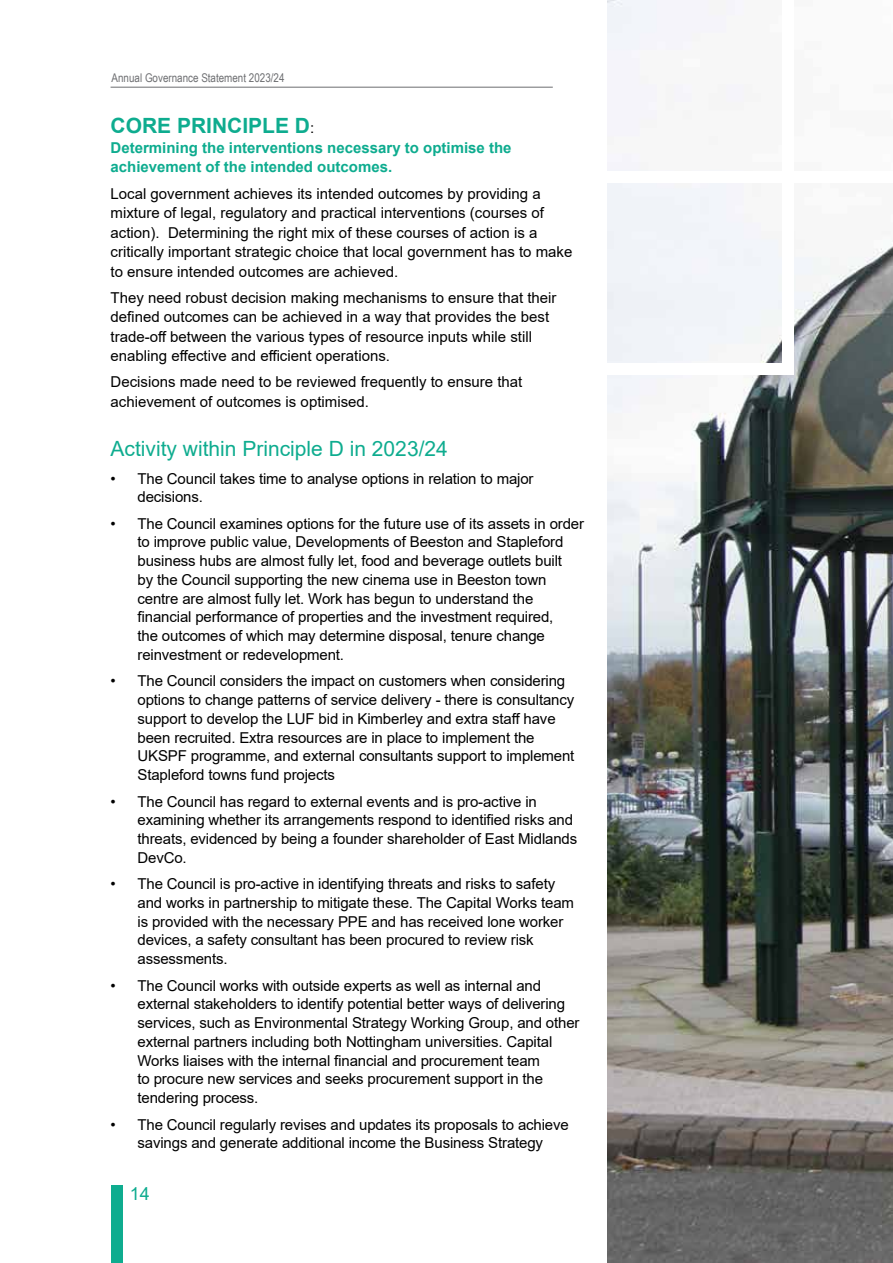
<style>
.page{position:relative;width:893px;height:1263px;background:#fff}
.page>*{position:absolute;margin:0;border:0;box-sizing:border-box;transform-origin:0 0}
.t1{font:21px "Arial";color:#0eac8f}
.t2{font:700 21px "Arial";color:#0eac8f}
.t3{font:18px "Arial";color:#0eac8f}
.t4{font:15px/18.8px "Arial";letter-spacing:-.01em;color:#000}
.t5{font:700 15px/19.5px "Arial";color:#0eac8f}
.t6{font:12px "Arial Narrow";color:#6d6e71}
.s1{font-weight:400;font-size:15px;color:#000}
</style>
<div class="page">
<div style="left:111px;top:1185px;width:12px;height:78px;background:#0eac8f"></div>
<hr style="left:111px;top:87px;width:442px;height:1px;background:#6d6e71">
<img style="left:607px;top:0;width:286px;height:1263px">
<div style="left:607px;top:171px;width:286px;height:12px;background:#fff"></div>
<div style="left:607px;top:363px;width:186px;height:11px;background:#fff"></div>
<div style="left:783px;top:0;width:11px;height:374px;background:#fff"></div>
<p class="t6" style="left:112px;top:69px;width:174px">Annual Governance Statement 2023/24</p>
<h1 class="t2" style="left:111px;top:111px;width:205px">CORE PRINCIPLE D<span class="s1">:</span></h1>
<p class="t5" style="left:111px;top:138px;width:402px">Determining the interventions necessary to optimise the achievement of the intended outcomes.</p>
<p class="t4" style="left:111px;top:183px;width:463px;line-height:19.5px">Local government achieves its intended outcomes by providing a mixture of legal, regulatory and practical interventions (courses of action). Determining the right mix of these courses of action is a critically important strategic choice that local government has to make to ensure intended outcomes are achieved.</p>
<p class="t4" style="left:111px;top:288px;width:448px;line-height:19.5px">They need robust decision making mechanisms to ensure that their defined outcomes can be achieved in a way that provides the best trade-off between the various types of resource inputs while still enabling effective and efficient operations.</p>
<p class="t4" style="left:111px;top:372px;width:413px;line-height:19.5px">Decisions made need to be reviewed frequently to ensure that achievement of outcomes is optimised.</p>
<h1 class="t1" style="left:111px;top:434px;width:339px">Activity within Principle D in 2023/24</h1>
<p class="t4" style="left:138px;top:469px;width:398px;text-indent:-27px">• The Council takes time to analyse options in relation to major decisions.</p>
<p class="t4" style="left:138px;top:514px;width:448px;text-indent:-27px">• The Council examines options for the future use of its assets in order to improve public value, Developments of Beeston and Stapleford business hubs are almost fully let, food and beverage outlets built<br>by the Council supporting the new cinema use in Beeston town centre are almost fully let. Work has begun to understand the financial performance of properties and the investment required,<br>the outcomes of which may determine disposal, tenure change reinvestment or redevelopment.</p>
<p class="t4" style="left:138px;top:672px;width:438px;text-indent:-27px">• The Council considers the impact on customers when considering options to change patterns of service delivery - there is consultancy support to develop the LUF bid in Kimberley and extra staff have been recruited. Extra resources are in place to implement the UKSPF programme, and external consultants support to implement Stapleford towns fund projects</p>
<p class="t4" style="left:138px;top:792px;width:441px;text-indent:-27px">• The Council has regard to external events and is pro-active in examining whether its arrangements respond to identified risks and threats, evidenced by being a founder shareholder of East Midlands DevCo.</p>
<p class="t4" style="left:138px;top:874px;width:438px;text-indent:-27px">• The Council is pro-active in identifying threats and risks to safety and works in partnership to mitigate these. The Capital Works team is provided with the necessary PPE and has received lone worker devices, a safety consultant has been procured to review risk assessments.</p>
<p class="t4" style="left:138px;top:976px;width:443px;text-indent:-27px">• The Council works with outside experts as well as internal and external stakeholders to identify potential better ways of delivering services, such as Environmental Strategy Working Group, and other external partners including both Nottingham universities. Capital Works liaises with the internal financial and procurement team<br>to procure new services and seeks procurement support in the tendering process.</p>
<p class="t4" style="left:111px;top:1115px;width:460px;text-align:center">• The Council regularly revises and updates its proposals to achieve savings and generate additional income the Business Strategy</p>
<p class="t3" style="left:130px;top:1181px;width:22px">14</p>
</div>
